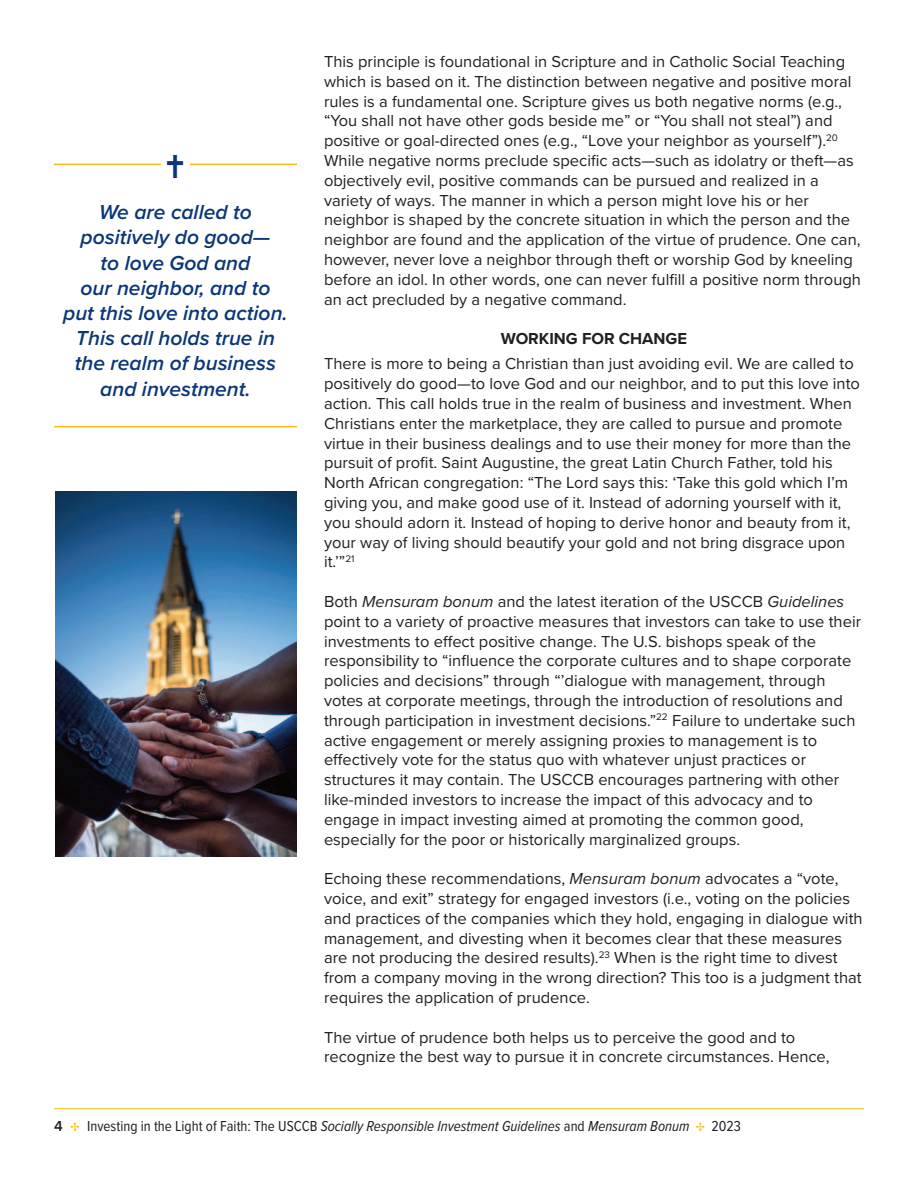
<style>
.page{position:relative;width:918px;height:1188px;background:#fff}
.page>*{position:absolute;margin:0;border:0;box-sizing:border-box;transform-origin:0 0}
.t1{font:36px "Menlo";color:#0b3678}
.t2{font:italic 600 21px/25.2px "Proxima Nova";color:#0b3678;text-align:center}
.t3{font:16.5px/19.8px "Proxima Nova";color:#231f20}
.t4{font:700 16.5px "Proxima Nova";color:#231f20}
.t5{font:italic 15px "Proxima Nova Cond";color:#231f20}
.s1{font-style:italic}
.s2{font-family:"Proxima Nova";font-weight:600;font-style:normal}
.s3{font-family:"Menlo";font-style:normal;color:#fdbc12}
.s4{font-style:normal}
</style>
<div class="page">
<hr style="left:54px;top:1108px;width:810px;height:1px;background:#fdbc12">
<img style="left:55px;top:492px;width:241px;height:364px">
<hr style="left:54px;top:164px;width:243px;height:1px;background:#fdbc12">
<div style="left:161px;top:149px;width:29px;height:40px;background:#fff"></div>
<hr style="left:54px;top:426px;width:243px;height:1px;background:#fdbc12">
<p class="t1" style="left:165px;top:145px;width:23px">✝</p>
<p class="t2" style="left:63px;top:202px;width:226px">We are called to positively do good—<br>to love God and<br>our neighbor, and to put this love into action.<br>This call holds true in the realm of business and investment.</p>
<p class="t3" style="left:324px;top:53px;width:539px">This principle is foundational in Scripture and in Catholic Social Teaching which is based on it. The distinction between negative and positive moral rules is a fundamental one. Scripture gives us both negative norms (e.g., “You shall not have other gods beside me” or “You shall not steal”) and positive or goal-directed ones (e.g., “Love your neighbor as yourself”).<sup>20<br></sup>While negative norms preclude specific acts—such as idolatry or theft—as objectively evil, positive commands can be pursued and realized in a variety of ways. The manner in which a person might love his or her neighbor is shaped by the concrete situation in which the person and the neighbor are found and the application of the virtue of prudence. One can, however, never love a neighbor through theft or worship God by kneeling before an idol. In other words, one can never fulfill a positive norm through an act precluded by a negative command.</p>
<p class="t4" style="left:501px;top:329px;width:188px">WORKING FOR CHANGE</p>
<p class="t3" style="left:324px;top:356px;width:538px">There is more to being a Christian than just avoiding evil. We are called to positively do good—to love God and our neighbor, and to put this love into action. This call holds true in the realm of business and investment. When Christians enter the marketplace, they are called to pursue and promote virtue in their business dealings and to use their money for more than the pursuit of profit. Saint Augustine, the great Latin Church Father, told his North African congregation: “The Lord says this: ‘Take this gold which I’m giving you, and make good use of it. Instead of adorning yourself with it, you should adorn it. Instead of hoping to derive honor and beauty from it, your way of living should beautify your gold and not bring disgrace upon it.’”<sup>21</sup></p>
<p class="t3" style="left:324px;top:593px;width:539px">Both <span class="s1">Mensuram bonum</span> and the latest iteration of the USCCB <span class="s1">Guidelines </span>point to a variety of proactive measures that investors can take to use their investments to effect positive change. The U.S. bishops speak of the responsibility to “influence the corporate cultures and to shape corporate policies and decisions” through “’dialogue with management, through votes at corporate meetings, through the introduction of resolutions and through participation in investment decisions.”<sup>22</sup> Failure to undertake such active engagement or merely assigning proxies to management is to effectively vote for the status quo with whatever unjust practices or structures it may contain. The USCCB encourages partnering with other like-minded investors to increase the impact of this advocacy and to engage in impact investing aimed at promoting the common good, especially for the poor or historically marginalized groups.</p>
<p class="t3" style="left:324px;top:870px;width:540px">Echoing these recommendations, <span class="s1">Mensuram bonum</span> advocates a “vote, voice, and exit” strategy for engaged investors (i.e., voting on the policies and practices of the companies which they hold, engaging in dialogue with management, and divesting when it becomes clear that these measures are not producing the desired results).<sup>23</sup> When is the right time to divest from a company moving in the wrong direction? This too is a judgment that requires the application of prudence.</p>
<p class="t3" style="left:324px;top:1029px;width:507px">The virtue of prudence both helps us to perceive the good and to recognize the best way to pursue it in concrete circumstances. Hence,</p>
<p class="t5" style="left:54px;top:1121px;width:688px"><span class="s2">4</span> <span class="s3">✢</span> <span class="s4">Investing in the Light of Faith: The USCCB</span> Socially Responsible Investment Guidelines <span class="s4">and</span> Mensuram Bonum <span class="s3">✢</span> <span class="s4">2023</span></p>
</div>
